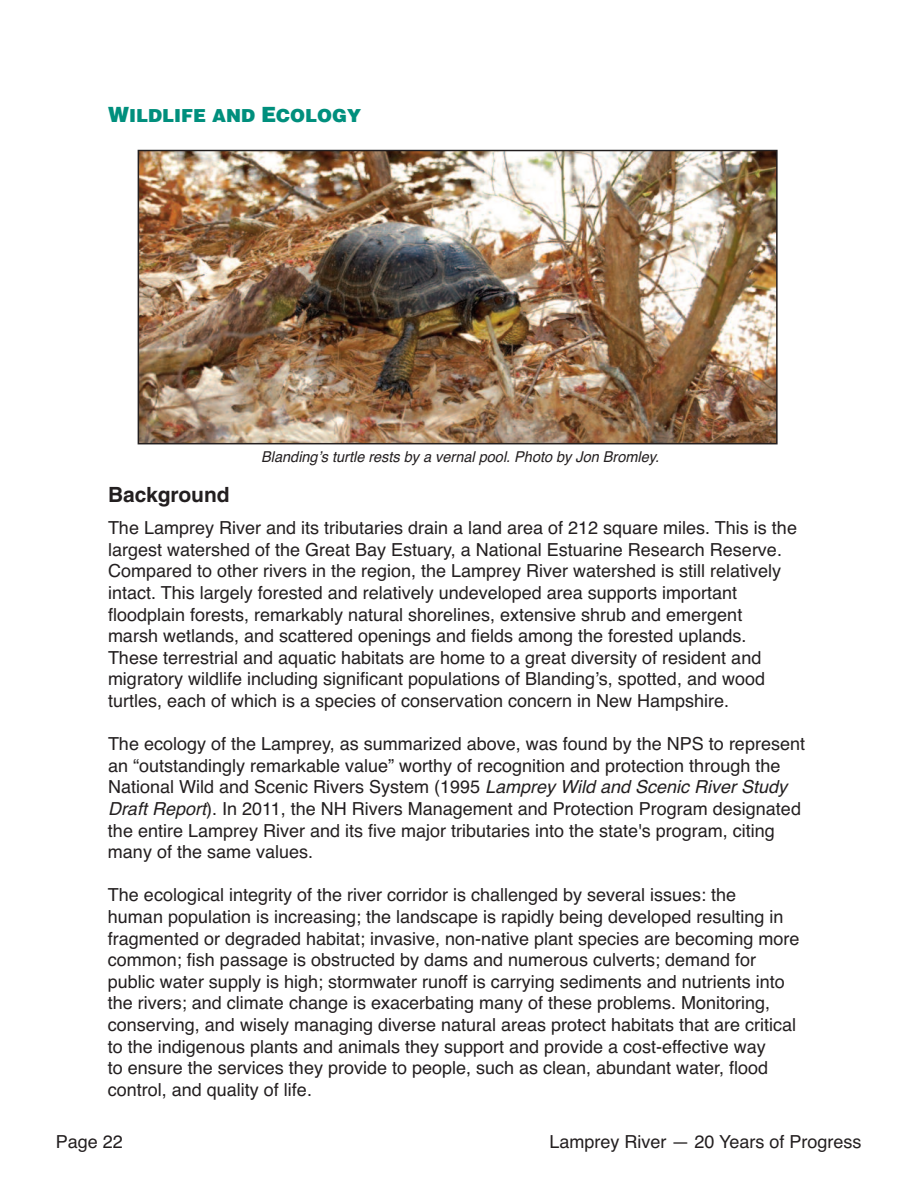
<style>
.page{position:relative;width:918px;height:1188px;background:#fff}
.page>*{position:absolute;margin:0;border:0;box-sizing:border-box;transform-origin:0 0}
.t1{font:700 21px "Helvetica";color:#231f20}
.t2{font:18px/21.6px "Helvetica";color:#231f20}
.t3{font:900 18px "Helvetica";color:#008f7d}
.t4{font:18px "Arial";color:#231f20}
.t5{font:italic 15px "Helvetica";color:#231f20}
.s1{font-size:21px}
.s2{font-style:italic}
</style>
<div class="page">
<img style="left:141px;top:153px;width:634px;height:288px">
<div style="left:138px;top:150px;width:640px;height:294px;border:2px solid #231f20"></div>
<p class="t3" style="left:108px;top:105px;width:255px"><span class="s1">W</span>ILDLIFE AND <span class="s1">E</span>COLOGY</p>
<p class="t5" style="left:261px;top:448px;width:399px">Blanding’s turtle rests by a vernal pool. Photo by Jon Bromley.</p>
<p class="t1" style="left:108px;top:487px;width:123px">Background</p>
<p class="t2" style="left:108px;top:517px;width:691px">The Lamprey River and its tributaries drain a land area of 212 square miles. This is the largest watershed of the Great Bay Estuary, a National Estuarine Research Reserve.<br>Compared to other rivers in the region, the Lamprey River watershed is still relatively intact. This largely forested and relatively undeveloped area supports important floodplain forests, remarkably natural shorelines, extensive shrub and emergent<br>marsh wetlands, and scattered openings and fields among the forested uplands.<br>These terrestrial and aquatic habitats are home to a great diversity of resident and migratory wildlife including significant populations of Blanding’s, spotted, and wood turtles, each of which is a species of conservation concern in New Hampshire.</p>
<p class="t2" style="left:108px;top:733px;width:699px">The ecology of the Lamprey, as summarized above, was found by the NPS to represent an “outstandingly remarkable value” worthy of recognition and protection through the National Wild and Scenic Rivers System (1995 <span class="s2">Lamprey Wild and Scenic River Study Draft Report</span>). In 2011, the NH Rivers Management and Protection Program designated the entire Lamprey River and its five major tributaries into the state's program, citing many of the same values.</p>
<p class="t2" style="left:108px;top:884px;width:693px">The ecological integrity of the river corridor is challenged by several issues: the<br>human population is increasing; the landscape is rapidly being developed resulting in fragmented or degraded habitat; invasive, non-native plant species are becoming more common; fish passage is obstructed by dams and numerous culverts; demand for public water supply is high; stormwater runoff is carrying sediments and nutrients into the rivers; and climate change is exacerbating many of these problems. Monitoring, conserving, and wisely managing diverse natural areas protect habitats that are critical to the indigenous plants and animals they support and provide a cost-effective way<br>to ensure the services they provide to people, such as clean, abundant water, flood control, and quality of life.</p>
<p class="t4" style="left:111px;top:1017px;width:10px">c</p>
<p class="t2" style="left:56px;top:1130px;width:69px">Page 22</p>
<p class="t2" style="left:549px;top:1130px;width:314px">Lamprey River — 20 Years of Progress</p>
</div>
